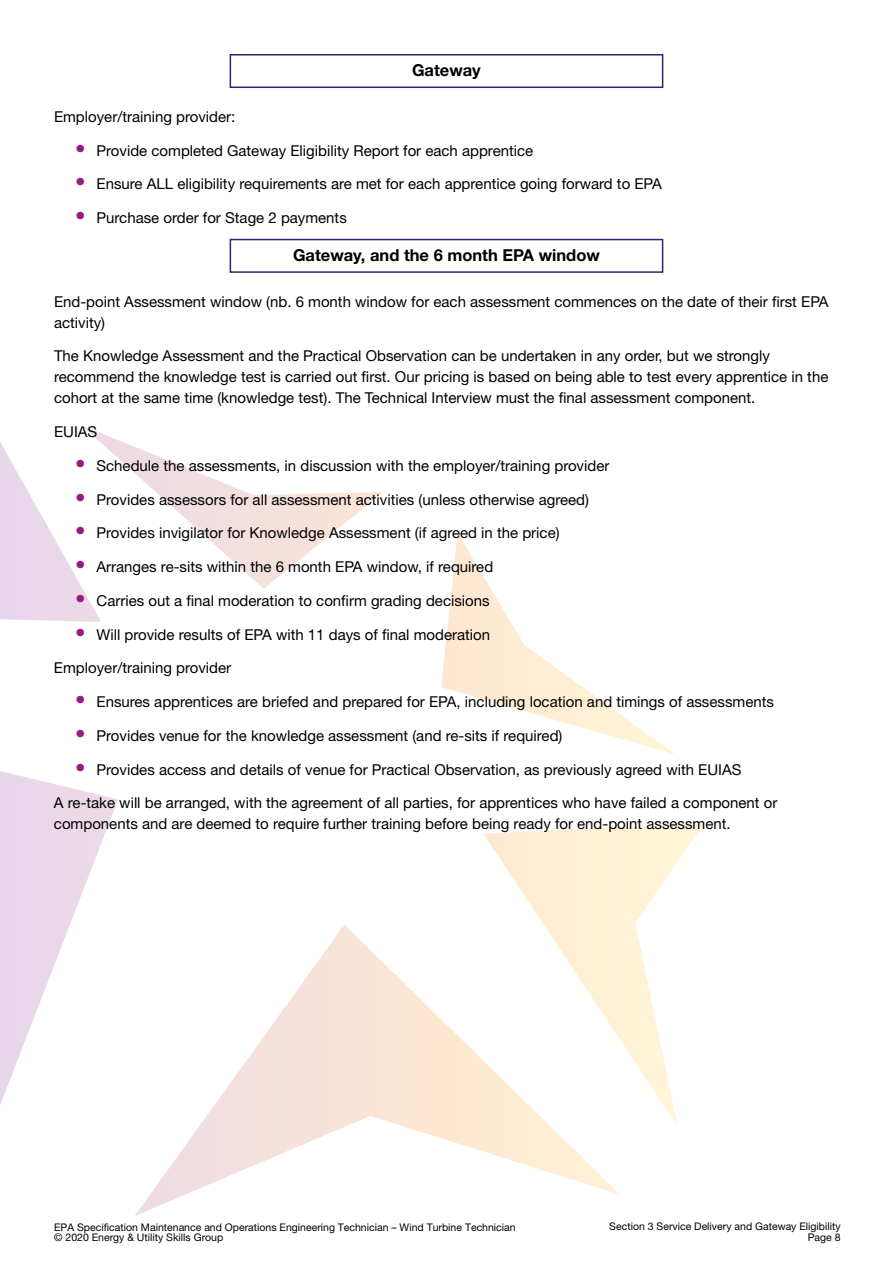
<style>
.page{position:relative;width:893px;height:1263px;background:#fff}
.page>*{position:absolute;margin:0;border:0;box-sizing:border-box;transform-origin:0 0}
.t1{font:700 16.5px "Helvetica Neue LT Std";color:#000}
.t2{font:15px/21px "Helvetica Neue LT Std";color:#000}
.t3{font:10.5px/10.5px "Helvetica Neue LT Std";color:#000;text-align:right}
.s1{font-size:21px;color:#991a81}
</style>
<div class="page">
<svg style="left:0;top:426px;width:704px;height:790px"></svg>
<div style="left:230px;top:54px;width:433px;height:34px;border:2px solid #322173"></div>
<div style="left:230px;top:239px;width:433px;height:34px;border:2px solid #322173"></div>
<p class="t1" style="left:412px;top:60px;width:70px">Gateway</p>
<p class="t2" style="left:54px;top:106px;width:183px">Employer/training provider:</p>
<p class="t2" style="left:75px;top:139px;width:459px"><span class="s1">•</span> Provide completed Gateway Eligibility Report for each apprentice</p>
<p class="t2" style="left:75px;top:173px;width:588px"><span class="s1">•</span> Ensure ALL eligibility requirements are met for each apprentice going forward to EPA</p>
<p class="t2" style="left:75px;top:207px;width:273px"><span class="s1">•</span> Purchase order for Stage 2 payments</p>
<p class="t1" style="left:293px;top:244px;width:308px">Gateway, and the 6 month EPA window</p>
<p class="t2" style="left:54px;top:291px;width:776px">End-point Assessment window (nb. 6 month window for each assessment commences on the date of their first EPA activity)</p>
<p class="t2" style="left:54px;top:345px;width:776px">The Knowledge Assessment and the Practical Observation can be undertaken in any order, but we strongly recommend the knowledge test is carried out first. Our pricing is based on being able to test every apprentice in the cohort at the same time (knowledge test). The Technical Interview must the final assessment component.</p>
<p class="t2" style="left:54px;top:421px;width:45px">EUIAS</p>
<p class="t2" style="left:75px;top:455px;width:536px"><span class="s1">•</span> Schedule the assessments, in discussion with the employer/training provider</p>
<p class="t2" style="left:75px;top:489px;width:515px"><span class="s1">•</span> Provides assessors for all assessment activities (unless otherwise agreed)</p>
<p class="t2" style="left:75px;top:522px;width:486px"><span class="s1">•</span> Provides invigilator for Knowledge Assessment (if agreed in the price)</p>
<p class="t2" style="left:75px;top:556px;width:419px"><span class="s1">•</span> Arranges re-sits within the 6 month EPA window, if required</p>
<p class="t2" style="left:75px;top:590px;width:416px"><span class="s1">•</span> Carries out a final moderation to confirm grading decisions</p>
<p class="t2" style="left:75px;top:624px;width:416px"><span class="s1">•</span> Will provide results of EPA with 11 days of final moderation</p>
<p class="t2" style="left:54px;top:657px;width:179px">Employer/training provider</p>
<p class="t2" style="left:75px;top:691px;width:700px"><span class="s1">•</span> Ensures apprentices are briefed and prepared for EPA, including location and timings of assessments</p>
<p class="t2" style="left:75px;top:725px;width:489px"><span class="s1">•</span> Provides venue for the knowledge assessment (and re-sits if required)</p>
<p class="t2" style="left:75px;top:759px;width:668px"><span class="s1">•</span> Provides access and details of venue for Practical Observation, as previously agreed with EUIAS</p>
<p class="t2" style="left:54px;top:792px;width:725px">A re-take will be arranged, with the agreement of all parties, for apprentices who have failed a component or components and are deemed to require further training before being ready for end-point assessment.</p>
<p class="t3" style="left:54px;top:1221px;width:463px;text-align:left">EPA Specification Maintenance and Operations Engineering Technician – Wind Turbine Technician © 2020 Energy &amp; Utility Skills Group</p>
<p class="t3" style="left:609px;top:1221px;width:233px">Section 3 Service Delivery and Gateway Eligibility<br>Page 8</p>
</div>
